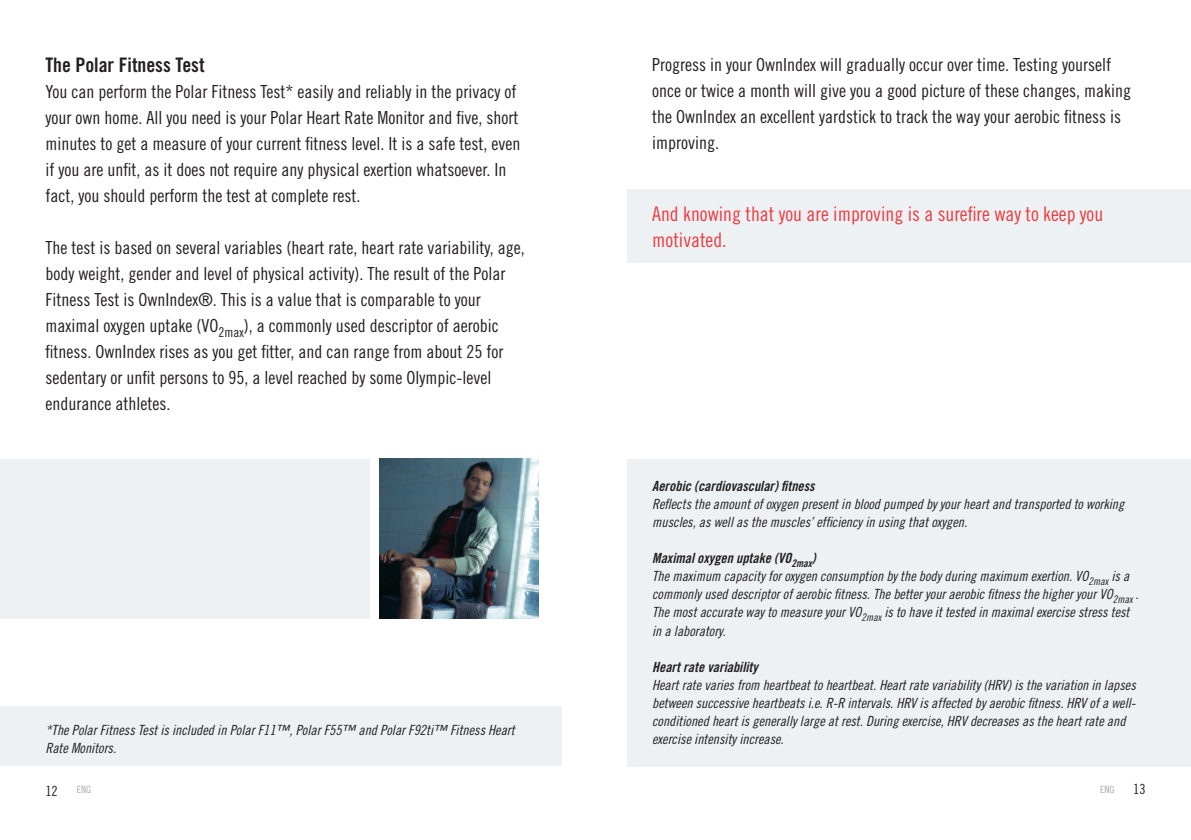
<style>
.page{position:relative;width:1191px;height:840px;background:#fff}
.page>*{position:absolute;margin:0;border:0;box-sizing:border-box;transform-origin:0 0}
.t1{font:20px/26px "Trade Gothic Cond Eighteen";color:#ee3a41}
.t2{font:20px "Trade Gothic Bold Cond Twenty";color:#231f20}
.t3{font:18px/26px "Trade Gothic Cond Eighteen";color:#231f20}
.t4{font:14px/18px "Trade Gothic Cond Eighteen Obl";color:#231f20}
.t5{font:14px "Trade Gothic Bold Cond Twenty Obl";color:#231f20}
.t6{font:14px "Trade Gothic Cond Eighteen";color:#231f20}
.t7{font:10px "Trade Gothic Cond Eighteen";color:#a8a9ad}
</style>
<div class="page">
<div style="left:627px;top:189px;width:564px;height:74px;background:#edf1f3"></div>
<div style="left:627px;top:458px;width:564px;height:307px;background:#edf1f3"></div>
<div style="left:0;top:706px;width:562px;height:59px;background:#edf1f3"></div>
<div style="left:0;top:458px;width:369px;height:160px;background:#edf1f3"></div>
<img style="left:379px;top:458px;width:160px;height:160px">
<p class="t2" style="left:45px;top:58px;width:161px">The Polar Fitness Test</p>
<p class="t3" style="left:45px;top:80px;width:476px">You can perform the Polar Fitness Test* easily and reliably in the privacy of your own home. All you need is your Polar Heart Rate Monitor and five, short minutes to get a measure of your current fitness level. It is a safe test, even if you are unfit, as it does not require any physical exertion whatsoever. In fact, you should perform the test at complete rest.</p>
<p class="t3" style="left:45px;top:236px;width:481px">The test is based on several variables (heart rate, heart rate variability, age, body weight, gender and level of physical activity). The result of the Polar Fitness Test is OwnIndex®. This is a value that is comparable to your maximal oxygen uptake (VO<sub>2max</sub>), a commonly used descriptor of aerobic fitness. OwnIndex rises as you get fitter, and can range from about 25 for sedentary or unfit persons to 95, a level reached by some Olympic-level endurance athletes.</p>
<p class="t4" style="left:45px;top:721px;width:471px">*The Polar Fitness Test is included in Polar F11™, Polar F55™ and Polar F92ti™ Fitness Heart<br>Rate Monitors.</p>
<p class="t3" style="left:652px;top:53px;width:480px">Progress in your OwnIndex will gradually occur over time. Testing yourself once or twice a month will give you a good picture of these changes, making the OwnIndex an excellent yardstick to track the way your aerobic fitness is improving.</p>
<p class="t1" style="left:652px;top:202px;width:452px">And knowing that you are improving is a surefire way to keep you motivated.</p>
<p class="t5" style="left:652px;top:481px;width:164px">Aerobic (cardiovascular) fitness</p>
<p class="t4" style="left:652px;top:496px;width:473px">Reflects the amount of oxygen present in blood pumped by your heart and transported to working muscles, as well as the muscles’ efficiency in using that oxygen.</p>
<p class="t5" style="left:652px;top:553px;width:165px">Maximal oxygen uptake (VO<sub>2max</sub>)</p>
<p class="t4" style="left:652px;top:568px;width:488px">The maximum capacity for oxygen consumption by the body during maximum exertion. VO<sub>2max</sub> is a commonly used descriptor of aerobic fitness. The better your aerobic fitness the higher your VO<sub>2max</sub> .<br>The most accurate way to measure your VO<sub>2max</sub> is to have it tested in maximal exercise stress test in a laboratory.</p>
<p class="t5" style="left:652px;top:661px;width:107px">Heart rate variability</p>
<p class="t4" style="left:652px;top:676px;width:485px">Heart rate varies from heartbeat to heartbeat. Heart rate variability (HRV) is the variation in lapses between successive heartbeats i.e. R-R intervals. HRV is affected by aerobic fitness. HRV of a well&shy;conditioned heart is generally large at rest. During exercise, HRV decreases as the heart rate and exercise intensity increase.</p>
<p class="t6" style="left:45px;top:785px;width:14px">12</p>
<p class="t7" style="left:77px;top:785px;width:16px">ENG</p>
<p class="t7" style="left:1100px;top:785px;width:16px">ENG</p>
<p class="t6" style="left:1133px;top:783px;width:14px">13</p>
</div>
